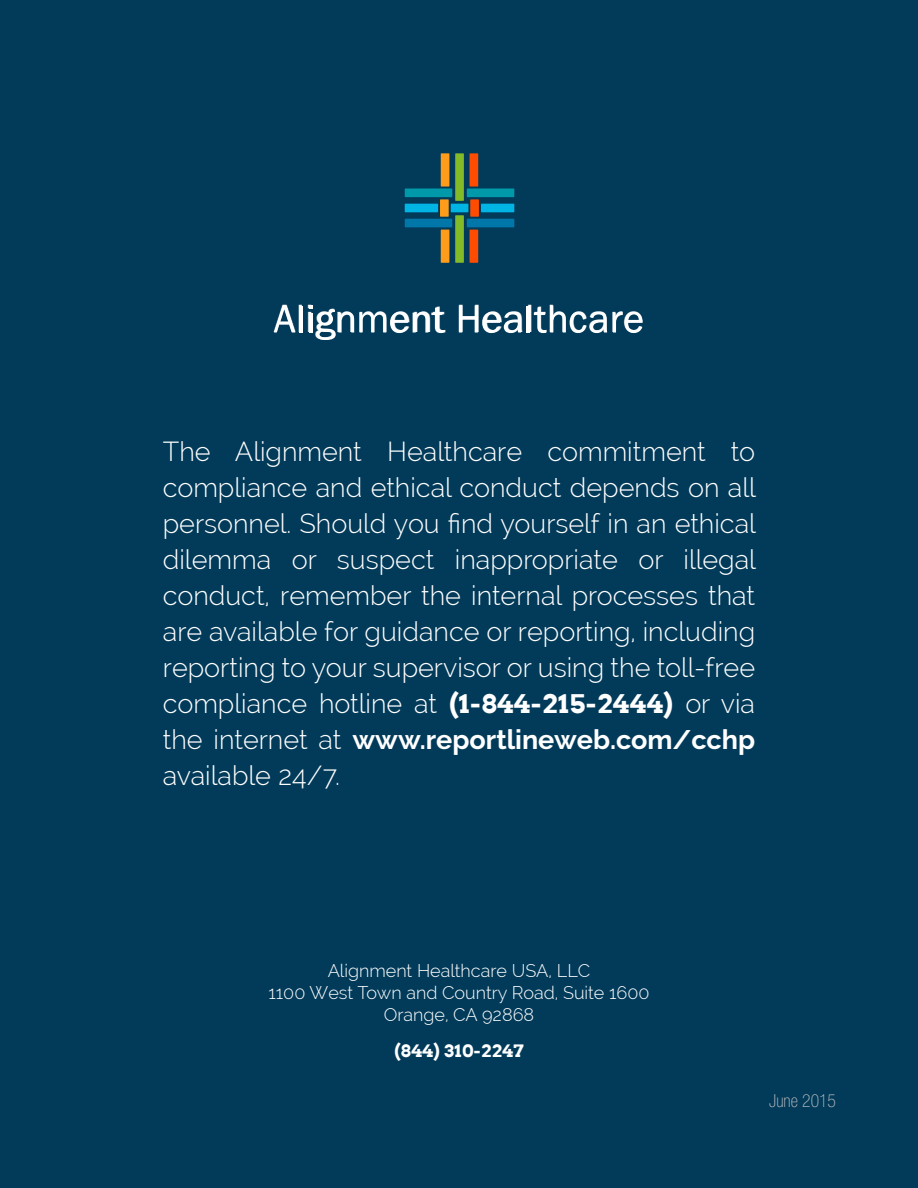
<style>
.page{position:relative;width:918px;height:1188px;background:#023b5a}
.page>*{position:absolute;margin:0;border:0;box-sizing:border-box;transform-origin:0 0}
.t1{font:40.8px "Franklin Gothic";color:#fff}
.t2{font:300 27px/36px "Raleway";color:#fff;text-align:justify}
.t3{font:300 18px/21.6px "Raleway";color:#fff;text-align:center}
.t4{font:100 condensed 18px "Helvetica Neue LT Std";color:#bcbdc0}
.t5{font:700 17.1px "Arvo";letter-spacing:.025em;color:#fff;scale:1.05 1}
.s1{font-family:"Arvo";font-weight:700;font-size:25.65px}
.s2{font-weight:700}
</style>
<div class="page">
<div style="left:441px;top:230px;width:8px;height:33px;background:#ff9d1b"></div>
<div style="left:470px;top:230px;width:8px;height:33px;background:#ff4c00"></div>
<div style="left:455px;top:215px;width:9px;height:48px;background:#82bb27"></div>
<div style="left:441px;top:153px;width:8px;height:34px;background:#ff9d1b"></div>
<div style="left:470px;top:153px;width:8px;height:34px;background:#ff4c00"></div>
<div style="left:470px;top:199px;width:9px;height:18px;background:#ff4c00"></div>
<div style="left:440px;top:199px;width:9px;height:18px;background:#ff9d1b"></div>
<div style="left:455px;top:153px;width:9px;height:48px;background:#82bb27"></div>
<div style="left:467px;top:189px;width:47px;height:8px;background:#0099a9"></div>
<div style="left:467px;top:219px;width:47px;height:8px;background:#0076a9"></div>
<div style="left:481px;top:204px;width:33px;height:8px;background:#00b4e3"></div>
<div style="left:451px;top:204px;width:17px;height:8px;background:#00b4e3"></div>
<div style="left:405px;top:204px;width:33px;height:8px;background:#00b4e3"></div>
<div style="left:405px;top:189px;width:47px;height:8px;background:#0099a9"></div>
<div style="left:405px;top:219px;width:47px;height:8px;background:#0076a9"></div>
<svg style="left:613px;top:312px;width:30px;height:21px"></svg>
<svg style="left:534px;top:306px;width:73px;height:27px"></svg>
<hr style="left:527px;top:306px;width:3px;height:27px;background:#fff">
<svg style="left:459px;top:306px;width:62px;height:27px"></svg>
<svg style="left:360px;top:307px;width:84px;height:26px"></svg>
<svg style="left:309px;top:306px;width:45px;height:34px"></svg>
<hr style="left:299px;top:306px;width:3px;height:27px;background:#fff">
<svg style="left:274px;top:306px;width:21px;height:27px"></svg>
<h1 class="t1" style="left:274px;top:294px;width:372px">Alignment Healthcare</h1>
<p class="t2" style="left:163px;top:433px;width:595px">The Alignment Healthcare commitment to compliance and ethical conduct depends on all personnel. Should you find yourself in an ethical dilemma or suspect inappropriate or illegal conduct, remember the internal processes that are available for guidance or reporting, including reporting to your supervisor or using the toll-free compliance hotline at <span class="s1">(1-844-215-2444)</span> or via the internet at <span class="s2">www.reportlineweb.com/cchp </span>available 24/7.</p>
<p class="t3" style="left:269px;top:960px;width:383px">Alignment Healthcare USA, LLC<br>1100 West Town and Country Road, Suite 1600<br>Orange, CA 92868</p>
<p class="t5" style="left:394px;top:1041px;width:125px">(844) 310-2247</p>
<p class="t4" style="left:769px;top:1091px;width:68px">June 2015</p>
</div>
